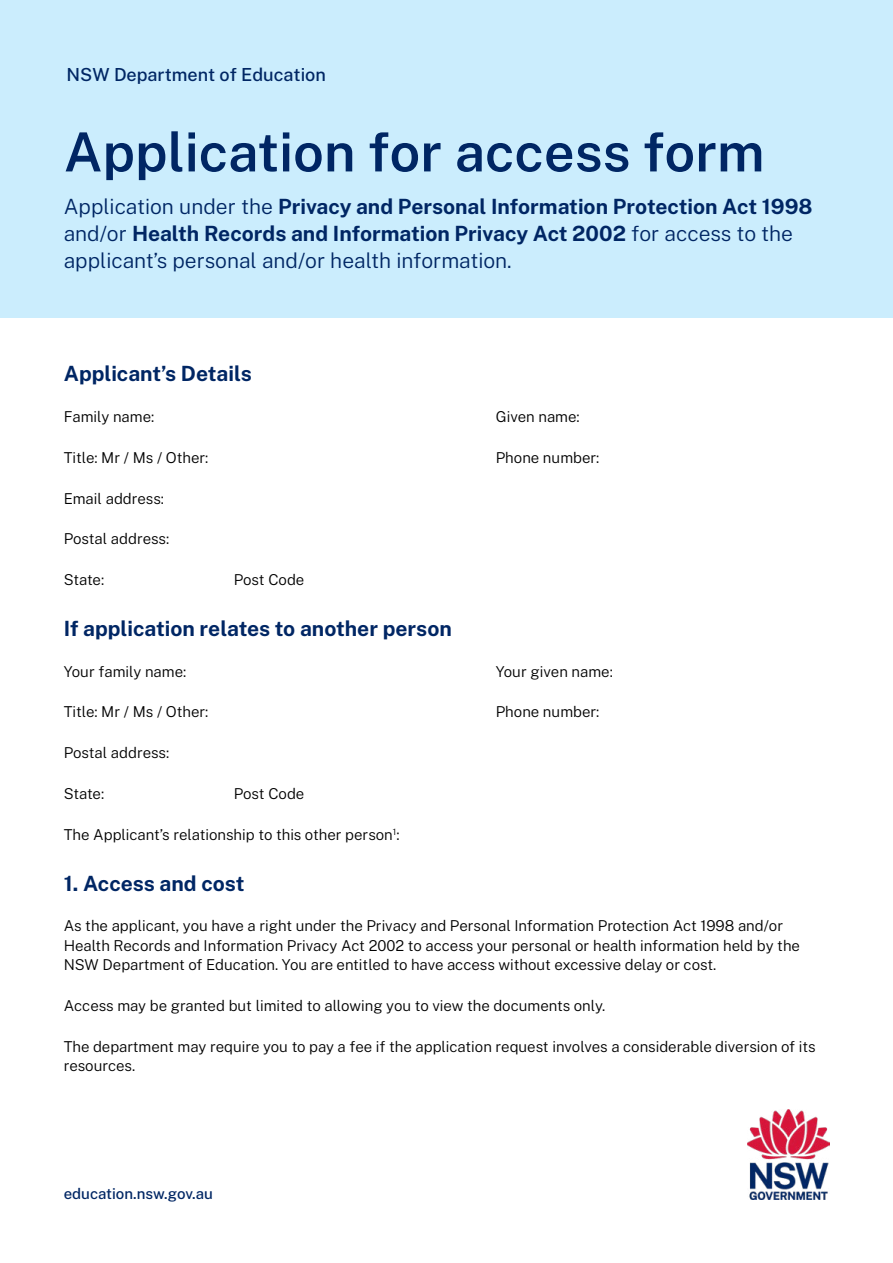
<style>
.page{position:relative;width:893px;height:1263px;background:#fff}
.page>*{position:absolute;margin:0;border:0;box-sizing:border-box;transform-origin:0 0}
.Heading_2{font:600 54px "Public Sans";color:#002664}
.Heading_2-2{font:700 21px/27px "Public Sans";color:#002664}
.Heading_3{font:700 21px "Public Sans";color:#002664}
.Heading_2-3{font:500 18px "Public Sans";color:#002664}
.Body{font:300 15px/19.5px "Public Sans";color:#000}
.Website_-_Footer{font:500 15px "Public Sans";color:#002664}
.s1{font-weight:300}
</style>
<div class="page">
<div style="left:0;top:0;width:893px;height:318px;background:#cbedfd"></div>
<img style="left:747px;top:1110px;width:82px;height:89px">
<h2 class="Heading_2-3" style="left:67px;top:62px;width:261px">NSW Department of Education</h2>
<h2 class="Heading_2" style="left:64px;top:116px;width:702px">Application for access form</h2>
<h2 class="Heading_2-2" style="left:64px;top:192px;width:750px"><span class="s1">Application under the</span> Privacy and Personal Information Protection Act 1998 <span class="s1">and/or</span> Health Records and Information Privacy Act 2002 <span class="s1">for access to the applicant’s personal and/or health information.</span></h2>
<h3 class="Heading_3" style="left:64px;top:360px;width:190px">Applicant’s Details</h3>
<p class="Body" style="left:64px;top:406px;width:92px">Family name:</p>
<p class="Body" style="left:496px;top:406px;width:85px">Given name:</p>
<p class="Body" style="left:64px;top:447px;width:146px">Title: Mr / Ms / Other:</p>
<p class="Body" style="left:496px;top:447px;width:105px">Phone number:</p>
<p class="Body" style="left:64px;top:488px;width:102px">Email address:</p>
<p class="Body" style="left:64px;top:529px;width:107px">Postal address:</p>
<p class="Body" style="left:64px;top:570px;width:42px">State:</p>
<p class="Body" style="left:234px;top:570px;width:72px">Post Code</p>
<h3 class="Heading_3" style="left:64px;top:614px;width:390px">If application relates to another person</h3>
<p class="Body" style="left:64px;top:661px;width:124px">Your family name:</p>
<p class="Body" style="left:496px;top:661px;width:119px">Your given name:</p>
<p class="Body" style="left:64px;top:702px;width:146px">Title: Mr / Ms / Other:</p>
<p class="Body" style="left:496px;top:702px;width:105px">Phone number:</p>
<p class="Body" style="left:64px;top:743px;width:107px">Postal address:</p>
<p class="Body" style="left:64px;top:783px;width:42px">State:</p>
<p class="Body" style="left:234px;top:783px;width:72px">Post Code</p>
<p class="Body" style="left:64px;top:824px;width:337px">The Applicant’s relationship to this other person<sup>1</sup>:</p>
<h3 class="Heading_3" style="left:64px;top:869px;width:182px">1. Access and cost</h3>
<p class="Body" style="left:64px;top:916px;width:738px">As the applicant, you have a right under the Privacy and Personal Information Protection Act 1998 and/or<br>Health Records and Information Privacy Act 2002 to access your personal or health information held by the<br>NSW Department of Education. You are entitled to have access without excessive delay or cost.</p>
<p class="Body" style="left:64px;top:995px;width:543px">Access may be granted but limited to allowing you to view the documents only.</p>
<p class="Body" style="left:64px;top:1036px;width:753px">The department may require you to pay a fee if the application request involves a considerable diversion of its resources.</p>
<p class="Website_-_Footer" style="left:64px;top:1184px;width:151px">education.nsw.gov.au</p>
</div>
